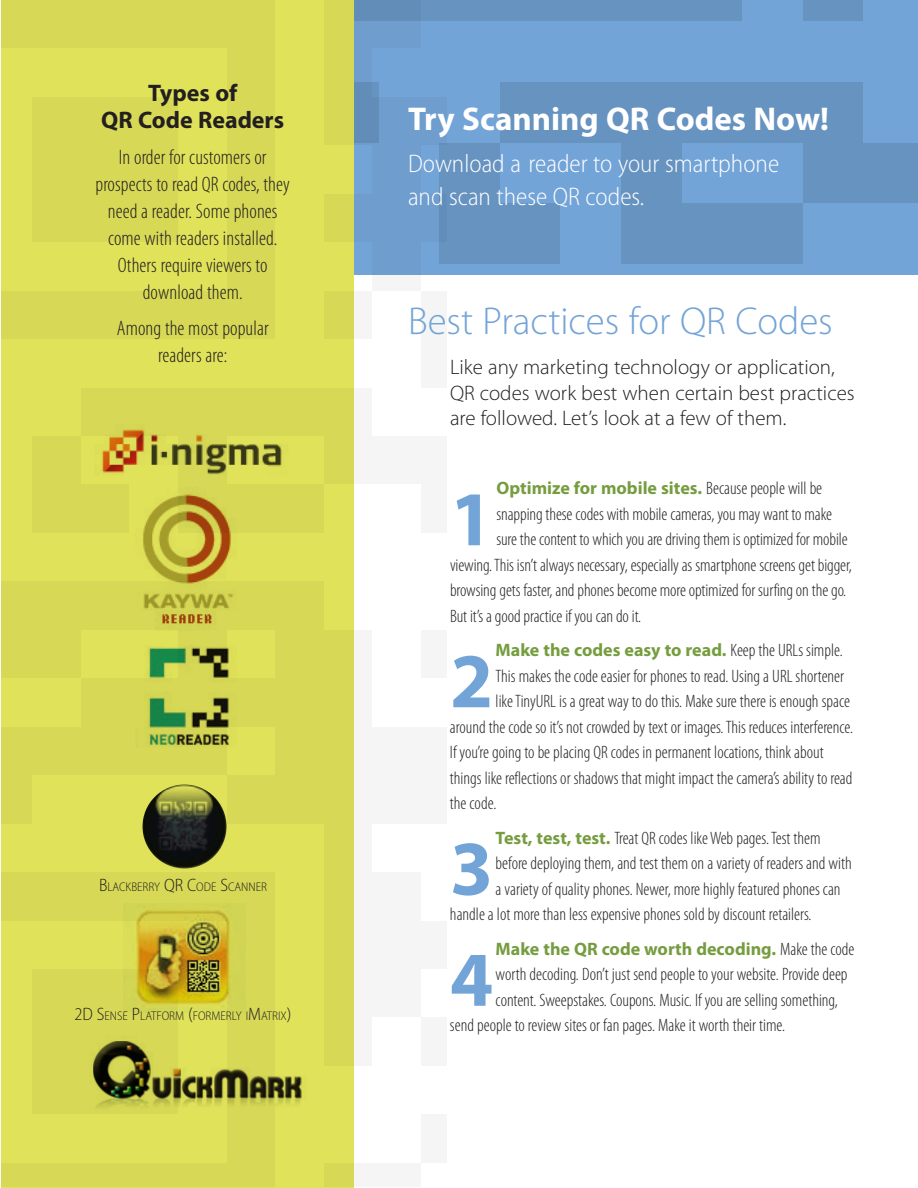
<style>
.page{position:relative;width:918px;height:1188px;background:#fff}
.page>*{position:absolute;margin:0;border:0;box-sizing:border-box;transform-origin:0 0}
.t1{font:700 78px "Myriad Pro";color:#73a4d7}
.t2{font:300 39px "Myriad Pro";color:#73a4d7}
.t3{font:700 33px "Myriad Pro";color:#fff}
.t4{font:300 semi-condensed 25.5px/33px "Myriad Pro";color:#fff}
.t5{font:700 24px/27px "Myriad Pro";color:#231f20;text-align:center}
.t6{font:300 condensed 21px/27px "Myriad Pro";letter-spacing:.005em;color:#231f20;text-align:center}
.t7{font:300 21px/25.5px "Myriad Pro";color:#231f20}
.t8{font:300 condensed 18px "Myriad Pro";color:#231f20}
.t9{font:700 18px "Myriad Pro";color:#759d3f}
.t10{font:300 semi-condensed 12.6px "Myriad Pro";color:#231f20}
.s1{font-size:18px}
.s2{font-weight:300;font-stretch:condensed;color:#231f20}
.s3{font-weight:700;font-stretch:normal;color:#759d3f}
</style>
<div class="page">
<img style="left:447px;top:0;width:471px;height:274px">
<img style="left:2px;top:0;width:445px;height:1187px">
<div style="left:72px;top:410px;width:255px;height:72px;background:#d7d956"></div>
<img style="left:102px;top:429px;width:180px;height:46px">
<img style="left:127px;top:488px;width:128px;height:142px">
<img style="left:135px;top:636px;width:118px;height:124px">
<img style="left:142px;top:784px;width:85px;height:84px;border-radius:42px">
<img style="left:81px;top:1035px;width:233px;height:76px">
<img style="left:123px;top:903px;width:123px;height:109px">
<p class="t5" style="left:101px;top:78px;width:184px">Types of<br>QR Code Readers</p>
<p class="t6" style="left:96px;top:144px;width:196px">In order for customers or prospects to read QR codes, they need a reader. Some phones come with readers installed.<br>Others require viewers to download them.</p>
<p class="t6" style="left:117px;top:315px;width:153px">Among the most popular readers are:</p>
<p class="t10" style="left:99px;top:880px;width:169px"><span class="s1">B</span>LACKBERRY <span class="s1">QR C</span>ODE <span class="s1">S</span>CANNER</p>
<p class="t10" style="left:74px;top:1009px;width:219px"><span class="s1">2D S</span>ENSE <span class="s1">P</span>LATFORM <span class="s1">(</span>FORMERLY I<span class="s1">M</span>ATRIX<span class="s1">)</span></p>
<p class="t3" style="left:408px;top:97px;width:422px">Try Scanning QR Codes Now!</p>
<p class="t4" style="left:408px;top:147px;width:373px">Download a reader to your smartphone and scan these QR codes.</p>
<p class="t2" style="left:408px;top:299px;width:426px">Best Practices for QR Codes</p>
<p class="t7" style="left:450px;top:355px;width:406px">Like any marketing technology or application,<br>QR codes work best when certain best practices are followed. Let’s look at a few of them.</p>
<p class="t9" style="left:496px;top:476px;width:327px">Optimize for mobile sites. <span class="s2">Because people will be</span></p>
<p class="t8" style="left:496px;top:504px;width:337px">snapping these codes with mobile cameras, you may want to make</p>
<p class="t8" style="left:496px;top:530px;width:353px">sure the content to which you are driving them is optimized for mobile</p>
<p class="t8" style="left:450px;top:555px;width:403px">viewing. This isn’t always necessary, especially as smartphone screens get bigger,</p>
<p class="t8" style="left:450px;top:581px;width:398px">browsing gets faster, and phones become more optimized for surfing on the go.</p>
<p class="t8" style="left:450px;top:606px;width:193px">But it’s a good practice if you can do it.</p>
<p class="t1" style="left:450px;top:630px;width:45px">2</p>
<p class="t1" style="left:450px;top:468px;width:45px">1</p>
<p class="t9" style="left:496px;top:638px;width:349px">Make the codes easy to read. <span class="s2">Keep the URLs simple.</span></p>
<p class="t8" style="left:496px;top:666px;width:350px">This makes the code easier for phones to read. Using a URL shortener</p>
<p class="t8" style="left:496px;top:692px;width:356px">like TinyURL is a great way to do this. Make sure there is enough space</p>
<p class="t8" style="left:450px;top:717px;width:405px">around the code so it’s not crowded by text or images. This reduces interference.</p>
<p class="t8" style="left:450px;top:743px;width:375px">If you’re going to be placing QR codes in permanent locations, think about</p>
<p class="t8" style="left:450px;top:768px;width:404px">things like reflections or shadows that might impact the camera’s ability to read</p>
<p class="t8" style="left:450px;top:794px;width:48px">the code.</p>
<p class="t1" style="left:450px;top:818px;width:45px">3</p>
<p class="t8" style="left:496px;top:828px;width:327px"><span class="s3">Test, test, test.</span> Treat QR codes like Web pages. Test them</p>
<p class="t8" style="left:496px;top:854px;width:358px">before deploying them, and test them on a variety of readers and with</p>
<p class="t8" style="left:496px;top:879px;width:347px">a variety of quality phones. Newer, more highly featured phones can</p>
<p class="t8" style="left:450px;top:905px;width:363px">handle a lot more than less expensive phones sold by discount retailers.</p>
<p class="t1" style="left:450px;top:929px;width:45px">4</p>
<p class="t9" style="left:496px;top:937px;width:360px">Make the QR code worth decoding. <span class="s2">Make the code</span></p>
<p class="t8" style="left:496px;top:965px;width:353px">worth decoding. Don’t just send people to your website. Provide deep</p>
<p class="t8" style="left:496px;top:990px;width:344px">content. Sweepstakes. Coupons. Music. If you are selling something,</p>
<p class="t8" style="left:450px;top:1016px;width:337px">send people to review sites or fan pages. Make it worth their time.</p>
</div>
